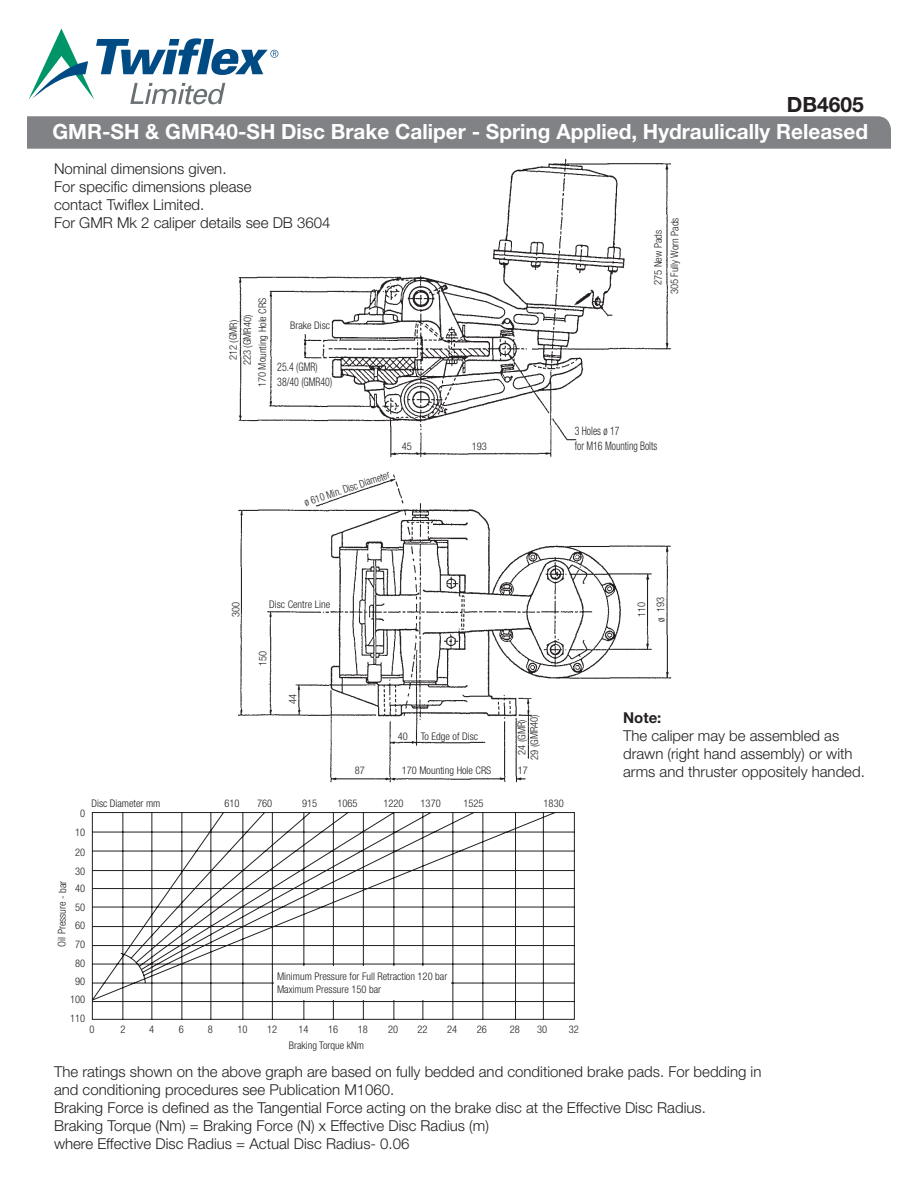
<style>
.page{position:relative;width:918px;height:1188px;background:#fff}
.page>*{position:absolute;margin:0;border:0;box-sizing:border-box;transform-origin:0 0}
.t1{font:700 21px "Helvetica Neue LT Std";color:#fff}
.t2{font:700 21px "Helvetica Neue LT Std";color:#231f20}
.t3{font:300 15px/18px "Helvetica Neue LT Std";color:#231f20}
.t4{font:700 15px "Helvetica Neue LT Std";color:#231f20}
.t5{font:300 condensed 11.85px/14.1px "Helvetica Neue LT Std";color:#231f20;scale:.84 1}
.t6{font:300 condensed 10.5px/12.6px "Helvetica Neue LT Std";color:#231f20;text-align:center}
.t7{font:300 condensed 10.5px "Helvetica Neue LT Std";color:#231f20;scale:.94 1}
</style>
<div class="page">
<img style="left:238px;top:158px;width:434px;height:624px">
<svg style="left:28px;top:28px;width:250px;height:76px"></svg>
<div style="left:27px;top:116px;width:864px;height:33px;background:#808285"></div>
<svg style="left:91px;top:812px;width:484px;height:208px"></svg>
<div style="left:274px;top:966px;width:177px;height:34px;background:#fff"></div>
<h1 class="t2" style="left:787px;top:91px;width:79px">DB4605</h1>
<h1 class="t1" style="left:52px;top:118px;width:817px">GMR-SH &amp; GMR40-SH Disc Brake Caliper - Spring Applied, Hydraulically Released</h1>
<p class="t3" style="left:54px;top:160px;width:278px">Nominal dimensions given.<br>For specific dimensions please<br>contact Twiflex Limited.<br>For GMR Mk 2 caliper details see DB 3604</p>
<p class="t6" style="left:256px;top:387px;width:91px;rotate:-90deg">170 Mounting Hole CRS</p>
<p class="t6" style="left:226px;top:365px;width:52px;line-height:14px;rotate:-90deg">212 (GMR)<br>223 (GMR40)</p>
<p class="t6" style="left:290px;top:319px;width:41px">Brake Disc</p>
<p class="t5" style="left:277px;top:360px;width:67px">25.4 (GMR)<br>38/40 (GMR40)</p>
<p class="t7" style="left:303px;top:497px;width:97px;rotate:-19deg">ø 610 Min. Disc Diameter</p>
<p class="t6" style="left:402px;top:440px;width:12px">45</p>
<p class="t6" style="left:472px;top:440px;width:17px">193</p>
<p class="t6" style="left:650px;top:294px;width:78px;line-height:16.5px;rotate:-90deg">275 New Pads<br>305 Fully Worn Pads</p>
<p class="t5" style="left:575px;top:424px;width:100px">3 Holes ø 17<br>for M16 Mounting Bolts</p>
<p class="t6" style="left:229px;top:617px;width:17px;rotate:-90deg">300</p>
<p class="t6" style="left:269px;top:598px;width:63px">Disc Centre Line</p>
<p class="t6" style="left:256px;top:666px;width:17px;rotate:-90deg">150</p>
<p class="t6" style="left:286px;top:704px;width:12px;rotate:-90deg">44</p>
<p class="t6" style="left:398px;top:730px;width:12px">40</p>
<p class="t6" style="left:421px;top:730px;width:59px">To Edge of Disc</p>
<p class="t6" style="left:515px;top:760px;width:47px;rotate:-90deg">24 (GMR)<br>29 (GMR40)</p>
<p class="t6" style="left:402px;top:764px;width:91px">170 Mounting Hole CRS</p>
<p class="t6" style="left:355px;top:764px;width:12px">87</p>
<p class="t6" style="left:518px;top:764px;width:12px">17</p>
<p class="t6" style="left:91px;top:796px;width:71px">Disc Diameter mm</p>
<p class="t6" style="left:224px;top:796px;width:17px">610</p>
<p class="t6" style="left:257px;top:796px;width:17px">760</p>
<p class="t6" style="left:302px;top:796px;width:17px">915</p>
<p class="t6" style="left:337px;top:796px;width:22px">1065</p>
<p class="t6" style="left:383px;top:796px;width:22px">1220</p>
<p class="t6" style="left:421px;top:796px;width:22px">1370</p>
<p class="t6" style="left:463px;top:796px;width:22px">1525</p>
<p class="t6" style="left:544px;top:796px;width:22px">1830</p>
<p class="t6" style="left:80px;top:806px;width:7px">0</p>
<p class="t6" style="left:75px;top:826px;width:12px">10</p>
<p class="t6" style="left:75px;top:846px;width:12px">20</p>
<p class="t6" style="left:55px;top:946px;width:67px;rotate:-89deg">Oil Pressure - bar</p>
<p class="t6" style="left:75px;top:865px;width:12px">30</p>
<p class="t6" style="left:75px;top:882px;width:12px">40</p>
<p class="t6" style="left:75px;top:898px;width:12px;line-height:18.1px;text-align:left">50<br>60</p>
<p class="t6" style="left:75px;top:935px;width:12px;line-height:18.5px;text-align:justify">70<br>80<br>90</p>
<p class="t6" style="left:70px;top:993px;width:17px">100</p>
<p class="t6" style="left:70px;top:1012px;width:17px">110</p>
<p class="t6" style="left:277px;top:970px;width:172px;text-align:left">Minimum Pressure for Full Retraction 120 bar<br>Maximum Pressure 150 bar</p>
<p class="t6" style="left:632px;top:622px;width:26px;line-height:19px;rotate:-90deg">110<br>ø 193</p>
<p class="t4" style="left:623px;top:708px;width:40px">Note:</p>
<p class="t3" style="left:623px;top:726px;width:243px">The caliper may be assembled as drawn (right hand assembly) or with arms and thruster oppositely handed.</p>
<p class="t6" style="left:90px;top:1023px;width:7px">0</p>
<p class="t6" style="left:120px;top:1023px;width:7px">2</p>
<p class="t6" style="left:149px;top:1023px;width:7px">4</p>
<p class="t6" style="left:179px;top:1023px;width:7px">6</p>
<p class="t6" style="left:208px;top:1023px;width:7px">8</p>
<p class="t6" style="left:237px;top:1023px;width:12px">10</p>
<p class="t6" style="left:267px;top:1023px;width:12px">12</p>
<p class="t6" style="left:299px;top:1023px;width:12px">14</p>
<p class="t6" style="left:328px;top:1023px;width:12px">16</p>
<p class="t6" style="left:358px;top:1023px;width:12px">18</p>
<p class="t6" style="left:388px;top:1023px;width:12px">20</p>
<p class="t6" style="left:417px;top:1023px;width:12px">22</p>
<p class="t6" style="left:447px;top:1023px;width:12px">24</p>
<p class="t6" style="left:477px;top:1023px;width:12px">26</p>
<p class="t6" style="left:510px;top:1023px;width:12px">28</p>
<p class="t6" style="left:537px;top:1023px;width:12px">30</p>
<p class="t6" style="left:569px;top:1023px;width:12px">32</p>
<p class="t6" style="left:289px;top:1039px;width:77px">Braking Torque kNm</p>
<p class="t3" style="left:54px;top:1063px;width:709px">The ratings shown on the above graph are based on fully bedded and conditioned brake pads. For bedding in and conditioning procedures see Publication M1060.<br>Braking Force is defined as the Tangential Force acting on the brake disc at the Effective Disc Radius.<br>Braking Torque (Nm) = Braking Force (N) x Effective Disc Radius (m)<br>where Effective Disc Radius = Actual Disc Radius- 0.06</p>
</div>
